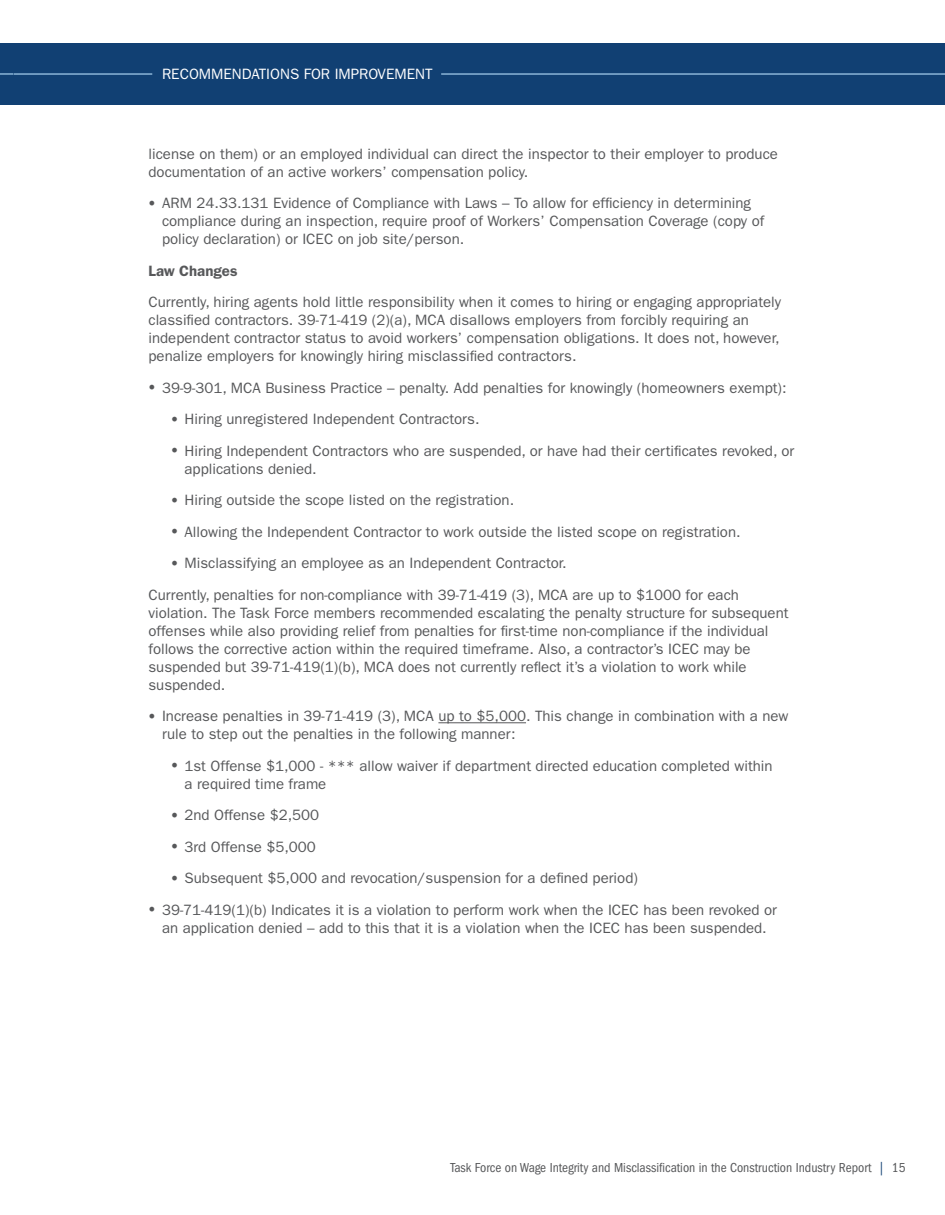
<style>
.page{position:relative;width:945px;height:1215px;background:#fff}
.page>*{position:absolute;margin:0;border:0;box-sizing:border-box;transform-origin:0 0}
.t1{font:15px/18px "ITC Franklin Gothic Std";color:#57585a}
.t2{font:15px "ITC Franklin Gothic Std";color:#fff}
.t3{font:600 15px "ITC Franklin Gothic Std";color:#57585a}
.t4{font:condensed 13.5px "ITC Franklin Gothic Std";color:#57585a}
.s1{font-family:"Minion Pro";font-size:18px}
.s2{color:#114073}
</style>
<div class="page">
<div style="left:0;top:43px;width:14px;height:62px;background:#114073"></div>
<svg style="left:0;top:73px;width:14px;height:2px"></svg>
<div style="left:14px;top:43px;width:931px;height:62px;background:#114073"></div>
<hr style="left:441px;top:73px;width:504px;height:2px;background:#8bb5d7">
<hr style="left:14px;top:73px;width:138px;height:2px;background:#8bb5d7">
<hr style="left:438px;top:722px;width:88px;height:1px;background:#57585a">
<p class="t2" style="left:162px;top:65px;width:272px">RECOMMENDATIONS FOR IMPROVEMENT</p>
<p class="t1" style="left:148px;top:145px;width:631px">license on them) or an employed individual can direct the inspector to their employer to produce documentation of an active workers’ compensation policy.</p>
<p class="t1" style="left:162px;top:194px;width:604px;text-indent:-14px"><span class="s1">•</span> ARM 24.33.131 Evidence of Compliance with Laws – To allow for efficiency in determining compliance during an inspection, require proof of Workers’ Compensation Coverage (copy of policy declaration) or ICEC on job site/person.</p>
<p class="t3" style="left:148px;top:262px;width:91px">Law Changes</p>
<p class="t1" style="left:148px;top:293px;width:634px">Currently, hiring agents hold little responsibility when it comes to hiring or engaging appropriately classified contractors. 39-71-419 (2)(a), MCA disallows employers from forcibly requiring an independent contractor status to avoid workers’ compensation obligations. It does not, however, penalize employers for knowingly hiring misclassified contractors.</p>
<p class="t1" style="left:148px;top:379px;width:640px"><span class="s1">•</span> 39-9-301, MCA Business Practice – penalty. Add penalties for knowingly (homeowners exempt):</p>
<p class="t1" style="left:171px;top:410px;width:310px"><span class="s1">•</span> Hiring unregistered Independent Contractors.</p>
<p class="t1" style="left:184px;top:442px;width:611px;text-indent:-14px"><span class="s1">•</span> Hiring Independent Contractors who are suspended, or have had their certificates revoked, or applications denied.</p>
<p class="t1" style="left:171px;top:491px;width:345px"><span class="s1">•</span> Hiring outside the scope listed on the registration.</p>
<p class="t1" style="left:171px;top:523px;width:571px"><span class="s1">•</span> Allowing the Independent Contractor to work outside the listed scope on registration.</p>
<p class="t1" style="left:148px;top:548px;width:592px;line-height:31.5px;text-indent:22px"><span class="s1">•</span> Misclassifying an employee as an Independent Contractor.<br>Currently, penalties for non-compliance with 39-71-419 (3), MCA are up to $1000 for each</p>
<p class="t1" style="left:148px;top:604px;width:642px">violation. The Task Force members recommended escalating the penalty structure for subsequent offenses while also providing relief from penalties for first-time non-compliance if the individual follows the corrective action within the required timeframe. Also, a contractor’s ICEC may be suspended but 39-71-419(1)(b), MCA does not currently reflect it’s a violation to work while suspended.</p>
<p class="t1" style="left:162px;top:707px;width:628px;text-indent:-14px"><span class="s1">•</span> Increase penalties in 39-71-419 (3), MCA up to $5,000. This change in combination with a new rule to step out the penalties in the following manner:</p>
<p class="t1" style="left:184px;top:757px;width:590px;text-indent:-14px"><span class="s1">•</span> 1st Offense $1,000 - *** allow waiver if department directed education completed within a required time frame</p>
<p class="t1" style="left:171px;top:806px;width:150px"><span class="s1">•</span> 2nd Offense $2,500</p>
<p class="t1" style="left:171px;top:838px;width:146px"><span class="s1">•</span> 3rd Offense $5,000</p>
<p class="t1" style="left:171px;top:869px;width:468px"><span class="s1">•</span> Subsequent $5,000 and revocation/suspension for a defined period)</p>
<p class="t1" style="left:148px;top:901px;width:630px;text-align:center"><span class="s1">•</span> 39-71-419(1)(b) Indicates it is a violation to perform work when the ICEC has been revoked or an application denied – add to this that it is a violation when the ICEC has been suspended.</p>
<p class="t4" style="left:451px;top:1160px;width:457px">Task Force on Wage Integrity and Misclassification in the Construction Industry Report <span class="s2">|</span> 15</p>
</div>
